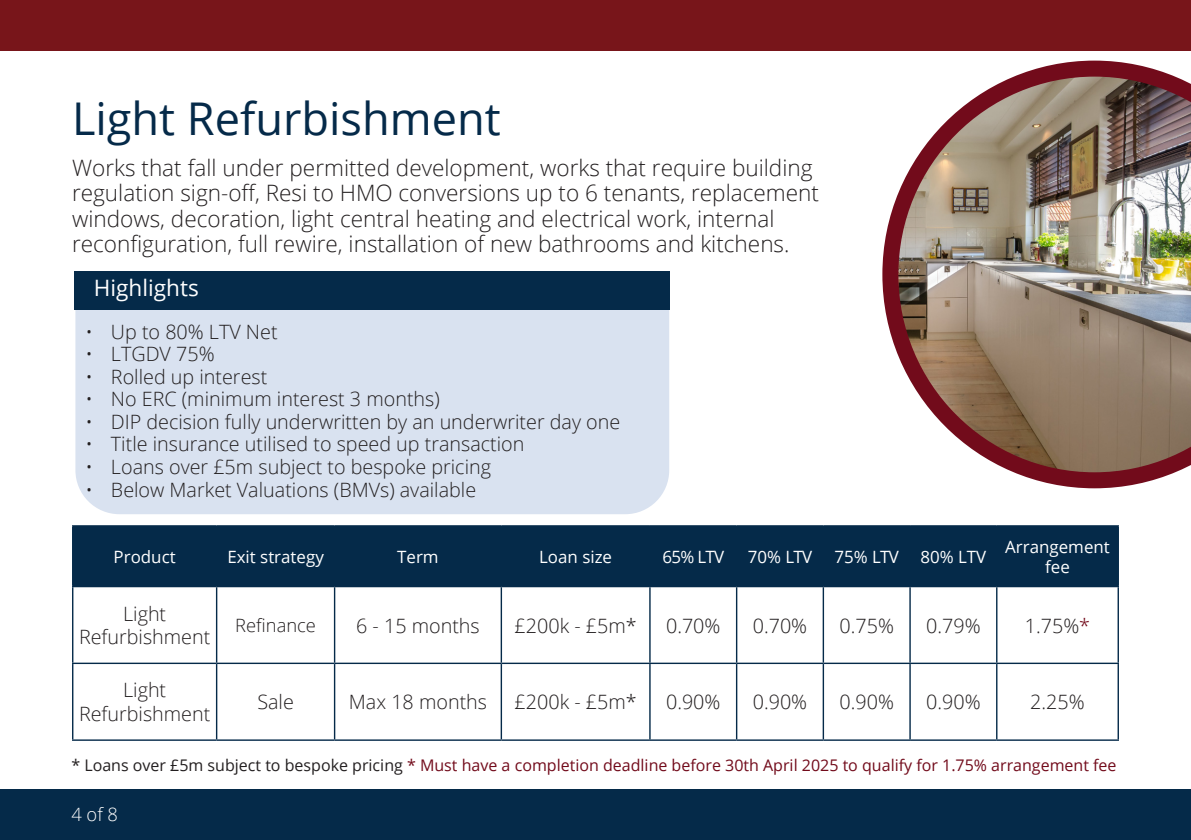
<style>
.page{position:relative;width:1191px;height:840px;background:#fff}
.page>*{position:absolute;margin:0;border:0;box-sizing:border-box;transform-origin:0 0}
.t1{font:45.2px "Open Sans";color:#052a49}
.t2{font:300 22.6px/25.4px "Open Sans";color:#231f20}
.t3{font:22.6px "Open Sans";color:#fff}
.t4{font:300 19.8px/23.6px "Open Sans";color:#231f20;text-align:center}
.t5{font:300 18.4px "Open Sans";color:#231f20}
.ParaStyle01-Leading_Auto__Align_Left{font:300 18.4px "Open Sans";color:#fff}
.t6{font:17px "Open Sans";color:#fff}
.t7{font:16px "Open Sans";color:#720b1b}
.s1{color:#720b1b}
.s2{color:#231f20}
</style>
<div class="page">
<div style="left:0;top:0;width:1191px;height:51px;background:#78151a"></div>
<div style="left:0;top:788px;width:1191px;height:51px;background:#052a49"></div>
<img style="left:882px;top:61px;width:309px;height:427px">
<div style="left:73px;top:526px;width:1044px;height:59px;background:#052a49"></div>
<hr style="left:72px;top:525px;width:145px;height:1px;background:#052a49">
<hr style="left:72px;top:526px;width:1px;height:59px;background:#052a49">
<hr style="left:217px;top:525px;width:117px;height:1px;background:#052a49">
<hr style="left:216px;top:526px;width:1px;height:59px;background:#052a49">
<hr style="left:334px;top:525px;width:167px;height:1px;background:#052a49">
<hr style="left:334px;top:526px;width:1px;height:59px;background:#052a49">
<hr style="left:501px;top:525px;width:149px;height:1px;background:#052a49">
<hr style="left:500px;top:526px;width:2px;height:59px;background:#052a49">
<hr style="left:650px;top:525px;width:86px;height:1px;background:#052a49">
<hr style="left:649px;top:526px;width:1px;height:59px;background:#052a49">
<hr style="left:736px;top:525px;width:87px;height:1px;background:#052a49">
<hr style="left:736px;top:526px;width:1px;height:59px;background:#052a49">
<hr style="left:823px;top:525px;width:87px;height:1px;background:#052a49">
<hr style="left:822px;top:526px;width:2px;height:59px;background:#052a49">
<hr style="left:910px;top:525px;width:86px;height:1px;background:#052a49">
<hr style="left:909px;top:526px;width:1px;height:59px;background:#052a49">
<hr style="left:996px;top:525px;width:123px;height:1px;background:#052a49">
<hr style="left:996px;top:526px;width:1px;height:59px;background:#052a49">
<hr style="left:1117px;top:526px;width:2px;height:59px;background:#052a49">
<hr style="left:72px;top:585px;width:145px;height:2px;background:#052a49">
<hr style="left:72px;top:587px;width:1px;height:75px;background:#052a49">
<hr style="left:217px;top:585px;width:117px;height:2px;background:#052a49">
<hr style="left:216px;top:587px;width:1px;height:75px;background:#052a49">
<hr style="left:334px;top:585px;width:167px;height:2px;background:#052a49">
<hr style="left:334px;top:587px;width:1px;height:75px;background:#052a49">
<hr style="left:501px;top:585px;width:149px;height:2px;background:#052a49">
<hr style="left:500px;top:587px;width:2px;height:75px;background:#052a49">
<hr style="left:650px;top:585px;width:86px;height:2px;background:#052a49">
<hr style="left:649px;top:587px;width:1px;height:75px;background:#052a49">
<hr style="left:736px;top:585px;width:87px;height:2px;background:#052a49">
<hr style="left:736px;top:587px;width:1px;height:75px;background:#052a49">
<hr style="left:823px;top:585px;width:87px;height:2px;background:#052a49">
<hr style="left:822px;top:587px;width:2px;height:75px;background:#052a49">
<hr style="left:910px;top:585px;width:86px;height:2px;background:#052a49">
<hr style="left:909px;top:587px;width:1px;height:75px;background:#052a49">
<hr style="left:996px;top:585px;width:123px;height:2px;background:#052a49">
<hr style="left:996px;top:587px;width:1px;height:75px;background:#052a49">
<hr style="left:1117px;top:587px;width:2px;height:75px;background:#052a49">
<hr style="left:72px;top:662px;width:145px;height:1px;background:#052a49">
<hr style="left:72px;top:663px;width:1px;height:76px;background:#052a49">
<hr style="left:217px;top:662px;width:117px;height:1px;background:#052a49">
<hr style="left:216px;top:663px;width:1px;height:76px;background:#052a49">
<hr style="left:334px;top:662px;width:167px;height:1px;background:#052a49">
<hr style="left:334px;top:663px;width:1px;height:76px;background:#052a49">
<hr style="left:501px;top:662px;width:149px;height:1px;background:#052a49">
<hr style="left:500px;top:663px;width:2px;height:76px;background:#052a49">
<hr style="left:650px;top:662px;width:86px;height:1px;background:#052a49">
<hr style="left:649px;top:663px;width:1px;height:76px;background:#052a49">
<hr style="left:736px;top:662px;width:87px;height:1px;background:#052a49">
<hr style="left:736px;top:663px;width:1px;height:76px;background:#052a49">
<hr style="left:823px;top:662px;width:87px;height:1px;background:#052a49">
<hr style="left:822px;top:663px;width:2px;height:76px;background:#052a49">
<hr style="left:910px;top:662px;width:86px;height:1px;background:#052a49">
<hr style="left:909px;top:663px;width:1px;height:76px;background:#052a49">
<hr style="left:996px;top:662px;width:123px;height:1px;background:#052a49">
<hr style="left:996px;top:663px;width:1px;height:76px;background:#052a49">
<hr style="left:1117px;top:663px;width:2px;height:76px;background:#052a49">
<hr style="left:72px;top:739px;width:145px;height:1px;background:#052a49">
<hr style="left:217px;top:739px;width:117px;height:1px;background:#052a49">
<hr style="left:334px;top:739px;width:167px;height:1px;background:#052a49">
<hr style="left:501px;top:739px;width:149px;height:1px;background:#052a49">
<hr style="left:650px;top:739px;width:86px;height:1px;background:#052a49">
<hr style="left:736px;top:739px;width:87px;height:1px;background:#052a49">
<hr style="left:823px;top:739px;width:87px;height:1px;background:#052a49">
<hr style="left:910px;top:739px;width:86px;height:1px;background:#052a49">
<hr style="left:996px;top:739px;width:123px;height:1px;background:#052a49">
<div style="left:75px;top:309px;width:594px;height:205px;background:#d9e2f0"></div>
<div style="left:74px;top:271px;width:595px;height:38px;background:#052a49"></div>
<p class="t1" style="left:72px;top:88px;width:430px">Light Refurbishment</p>
<p class="t2" style="left:72px;top:154px;width:748px">Works that fall under permitted development, works that require building regulation sign-off, Resi to HMO conversions up to 6 tenants, replacement windows, decoration, light central heating and electrical work, internal reconfiguration, full rewire, installation of new bathrooms and kitchens.</p>
<p class="t3" style="left:94px;top:272px;width:106px">Highlights</p>
<p class="t4" style="left:86px;top:319px;width:193px">• Up to 80% LTV Net</p>
<p class="t4" style="left:86px;top:341px;width:131px">• LTGDV 75%</p>
<p class="t4" style="left:86px;top:364px;width:183px">• Rolled up interest</p>
<p class="t4" style="left:86px;top:386px;width:356px">• No ERC (minimum interest 3 months)</p>
<p class="t4" style="left:86px;top:409px;width:536px">• DIP decision fully underwritten by an underwriter day one</p>
<p class="t4" style="left:86px;top:431px;width:440px">• Title insurance utilised to speed up transaction</p>
<p class="t4" style="left:86px;top:454px;width:407px">• Loans over £5m subject to bespoke pricing</p>
<p class="t4" style="left:86px;top:476px;width:392px">• Below Market Valuations (BMVs) available</p>
<p class="t6" style="left:114px;top:544px;width:64px">Product</p>
<p class="t6" style="left:227px;top:544px;width:98px">Exit strategy</p>
<p class="t6" style="left:397px;top:544px;width:43px">Term</p>
<p class="t6" style="left:539px;top:544px;width:74px">Loan size</p>
<p class="t6" style="left:662px;top:544px;width:63px">65% LTV</p>
<p class="t6" style="left:747px;top:544px;width:66px">70% LTV</p>
<p class="t6" style="left:834px;top:544px;width:66px">75% LTV</p>
<p class="t6" style="left:920px;top:544px;width:67px">80% LTV</p>
<p class="t6" style="left:1005px;top:534px;width:106px">Arrangement</p>
<p class="t6" style="left:1045px;top:554px;width:26px">fee</p>
<p class="t4" style="left:79px;top:600px;width:133px">Light<br>Refurbishment</p>
<p class="t5" style="left:235px;top:612px;width:82px">Refinance</p>
<p class="t4" style="left:356px;top:612px;width:125px">6 - 15 months</p>
<p class="t4" style="left:514px;top:612px;width:124px">£200k - £5m*</p>
<p class="t4" style="left:666px;top:612px;width:56px">0.70%</p>
<p class="t4" style="left:753px;top:612px;width:56px">0.70%</p>
<p class="t4" style="left:839px;top:612px;width:56px">0.75%</p>
<p class="t4" style="left:926px;top:612px;width:56px">0.79%</p>
<p class="t4" style="left:1024px;top:612px;width:67px">1.75%<span class="s1">*</span></p>
<p class="t4" style="left:79px;top:677px;width:133px">Light<br>Refurbishment</p>
<p class="t4" style="left:257px;top:689px;width:38px">Sale</p>
<p class="t4" style="left:349px;top:689px;width:140px">Max 18 months</p>
<p class="t4" style="left:514px;top:689px;width:124px">£200k - £5m*</p>
<p class="t4" style="left:666px;top:689px;width:56px">0.90%</p>
<p class="t4" style="left:753px;top:689px;width:56px">0.90%</p>
<p class="t4" style="left:839px;top:689px;width:56px">0.90%</p>
<p class="t4" style="left:926px;top:689px;width:56px">0.90%</p>
<p class="t4" style="left:1030px;top:689px;width:56px">2.25%</p>
<p class="t7" style="left:71px;top:753px;width:1046px"><span class="s2">* Loans over £5m subject to bespoke pricing</span> * Must have a completion deadline before 30th April 2025 to qualify for 1.75% arrangement fee</p>
<p class="ParaStyle01-Leading_Auto__Align_Left" style="left:71px;top:801px;width:48px">4 of 8</p>
</div>
